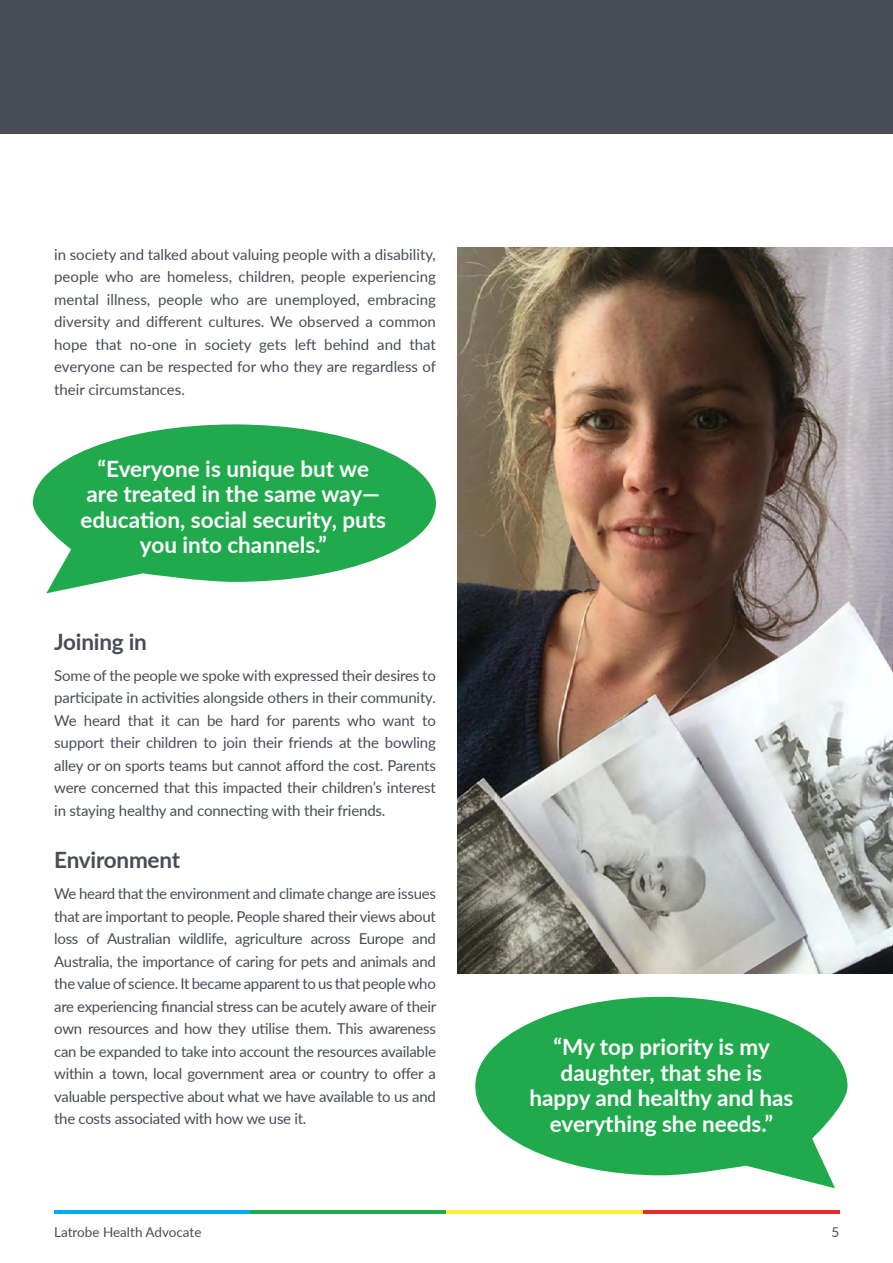
<style>
.page{position:relative;width:893px;height:1263px;background:#fff}
.page>*{position:absolute;margin:0;border:0;box-sizing:border-box;transform-origin:0 0}
.t1{font:700 22.5px/25.5px "Lato";color:#fff;text-align:center}
.t2{font:700 22.5px "Lato";letter-spacing:-.01em;color:#474c55}
.t3{font:15px/22.5px "Lato";letter-spacing:-.01em;color:#474c55;text-align:justify}
.t4{font:13.5px "Lato";color:#474c55}
</style>
<div class="page">
<hr style="left:54px;top:1210px;width:196px;height:4px;background:#00aeef">
<hr style="left:643px;top:1210px;width:196px;height:4px;background:#e82c2a">
<hr style="left:250px;top:1210px;width:197px;height:4px;background:#20aa4d">
<hr style="left:447px;top:1210px;width:196px;height:4px;background:#fcee32">
<div style="left:0;top:0;width:893px;height:134px;background:#474c55"></div>
<img style="left:457px;top:248px;width:436px;height:726px">
<svg style="left:475px;top:997px;width:372px;height:191px;fill:#20aa4d"></svg>
<svg style="left:33px;top:424px;width:403px;height:169px;fill:#20aa4d"></svg>
<p class="t3" style="left:54px;top:243px;width:383px">in society and talked about valuing people with a disability, people who are homeless, children, people experiencing mental illness, people who are unemployed, embracing diversity and different cultures. We observed a common hope that no-one in society gets left behind and that everyone can be respected for who they are regardless of their circumstances.</p>
<h1 class="t1" style="left:80px;top:455px;width:307px">“Everyone is unique but we are treated in the same way— education, social security, puts you into channels.”</h1>
<h1 class="t2" style="left:54px;top:625px;width:94px">Joining in</h1>
<p class="t3" style="left:54px;top:663px;width:383px">Some of the people we spoke with expressed their desires to participate in activities alongside others in their community.<br>We heard that it can be hard for parents who want to support their children to join their friends at the bowling alley or on sports teams but cannot afford the cost. Parents were concerned that this impacted their children’s interest in staying healthy and connecting with their friends.</p>
<h1 class="t2" style="left:54px;top:843px;width:127px">Environment</h1>
<p class="t3" style="left:54px;top:882px;width:383px">We heard that the environment and climate change are issues that are important to people. People shared their views about loss of Australian wildlife, agriculture across Europe and Australia, the importance of caring for pets and animals and the value of science. It became apparent to us that people who are experiencing financial stress can be acutely aware of their own resources and how they utilise them. This awareness can be expanded to take into account the resources available within a town, local government area or country to offer a valuable perspective about what we have available to us and the costs associated with how we use it.</p>
<h1 class="t1" style="left:529px;top:1033px;width:265px">“My top priority is my daughter, that she is happy and healthy and has everything she needs.”</h1>
<p class="t4" style="left:54px;top:1222px;width:149px">Latrobe Health Advocate</p>
<p class="t4" style="left:832px;top:1222px;width:9px">5</p>
</div>
